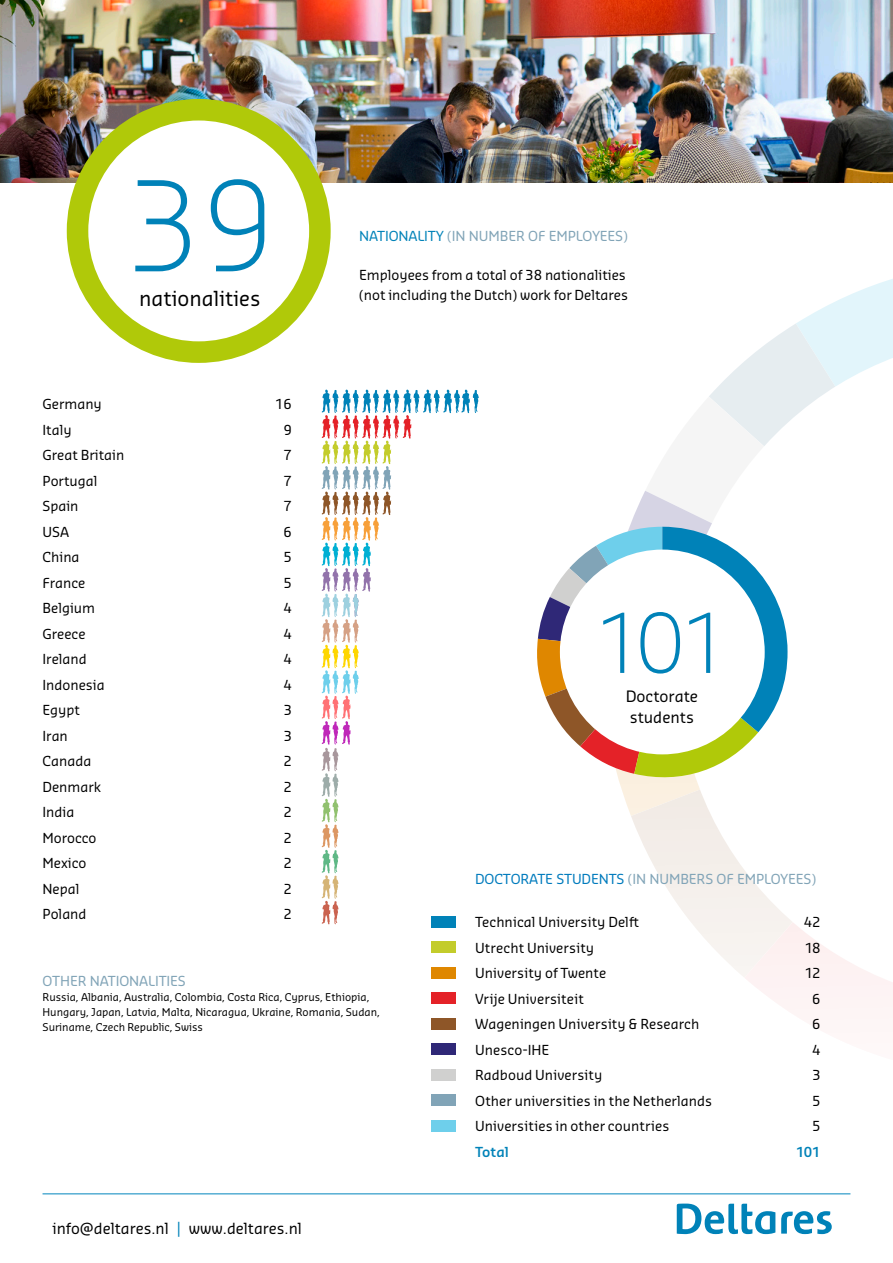
<style>
.page{position:relative;width:893px;height:1263px;background:#fff}
.page>*{position:absolute;margin:0;border:0;box-sizing:border-box;transform-origin:0 0}
.t1{font:300 121.5px "Sansa Pro";color:#0082b8}
.t2{font:300 80.4px "Sansa Pro";color:#0082b8}
.t3{font:20.25px "Sansa Pro";color:#000}
.t4{font:15.3px/21.1px "Sansa Pro";color:#000}
.t5{font:15px "Sansa Pro";color:#000}
.t6{font:13.5px/19.5px "Sansa Pro";color:#000}
.t7{font:13.5px "Sansa Pro";letter-spacing:-.01em;color:#81a4b7}
.t8{font:600 13.5px "Sansa Pro";letter-spacing:-.005em;color:#0082b8}
.t9{font:10.5px/15px "Sansa Pro";color:#000}
.s1{color:#0082b8}
.s2{color:#007bbd}
</style>
<div class="page">
<img style="left:0;top:0;width:893px;height:183px">
<hr style="left:43px;top:1193px;width:807px;height:1px;background:#0085bd">
<svg style="left:797px;top:279px;width:96px;height:44px"></svg>
<svg style="left:777px;top:323px;width:116px;height:13px;background:#e4f4fa"></svg>
<svg style="left:629px;top:491px;width:49px;height:36px;fill:#d6d4e4"></svg>
<svg style="left:631px;top:777px;width:47px;height:127px;fill:#faf0e9"></svg>
<svg style="left:779px;top:1004px;width:114px;height:6px"></svg>
<svg style="left:678px;top:336px;width:215px;height:668px"></svg>
<svg style="left:537px;top:527px;width:250px;height:250px"></svg>
<div style="left:560px;top:550px;width:205px;height:204px;background:#fff;border-radius:50%"></div>
<div style="left:78px;top:110px;width:242px;height:242px;background:#fff;border-radius:50%"></div>
<div style="left:67px;top:99px;width:264px;height:264px;border:22px solid #b0c909;border-radius:50%"></div>
<svg style="left:677px;top:1203px;width:155px;height:31px"></svg>
<div style="left:432px;top:916px;width:24px;height:11px;background:#0082b8"></div>
<div style="left:432px;top:942px;width:24px;height:11px;background:#c3cc2b"></div>
<div style="left:432px;top:967px;width:24px;height:11px;background:#df8700"></div>
<div style="left:432px;top:993px;width:24px;height:11px;background:#e42228"></div>
<div style="left:432px;top:1018px;width:24px;height:11px;background:#8e5628"></div>
<div style="left:432px;top:1044px;width:24px;height:11px;background:#2f2877"></div>
<div style="left:432px;top:1069px;width:24px;height:11px;background:#d0d0cf"></div>
<div style="left:432px;top:1095px;width:24px;height:11px;background:#81a4b7"></div>
<div style="left:432px;top:1120px;width:24px;height:11px;background:#6ecfeb"></div>
<svg style="left:322px;top:389px;width:157px;height:535px"></svg>
<h1 class="t1" style="left:124px;top:146px;width:153px">39</h1>
<h3 class="t3" style="left:139px;top:285px;width:123px">nationalities</h3>
<p class="t7" style="left:359px;top:227px;width:270px"><span class="s1">NATIONALITY</span> (IN NUMBER OF EMPLOYEES)</p>
<p class="t6" style="left:359px;top:265px;width:270px">Employees from a total of 38 nationalities (not including the Dutch) work for Deltares</p>
<p class="t6" style="left:43px;top:394px;width:61px">Germany</p>
<p class="t6" style="left:275px;top:394px;width:18px">16</p>
<p class="t6" style="left:43px;top:419px;width:31px">Italy</p>
<p class="t6" style="left:284px;top:419px;width:10px">9</p>
<p class="t6" style="left:43px;top:445px;width:83px">Great Britain</p>
<p class="t6" style="left:284px;top:445px;width:10px">7</p>
<p class="t6" style="left:43px;top:470px;width:56px">Portugal</p>
<p class="t6" style="left:284px;top:470px;width:10px">7</p>
<p class="t6" style="left:43px;top:496px;width:38px">Spain</p>
<p class="t6" style="left:284px;top:496px;width:10px">7</p>
<p class="t6" style="left:43px;top:521px;width:28px">USA</p>
<p class="t6" style="left:284px;top:521px;width:10px">6</p>
<p class="t6" style="left:43px;top:547px;width:39px">China</p>
<p class="t6" style="left:284px;top:547px;width:10px">5</p>
<p class="t6" style="left:43px;top:572px;width:44px">France</p>
<p class="t6" style="left:284px;top:572px;width:10px">5</p>
<p class="t6" style="left:43px;top:598px;width:54px">Belgium</p>
<p class="t6" style="left:284px;top:598px;width:10px">4</p>
<p class="t6" style="left:43px;top:623px;width:45px">Greece</p>
<p class="t6" style="left:284px;top:623px;width:10px">4</p>
<p class="t6" style="left:43px;top:649px;width:46px">Ireland</p>
<p class="t6" style="left:284px;top:649px;width:10px">4</p>
<p class="t6" style="left:43px;top:674px;width:64px">Indonesia</p>
<p class="t6" style="left:284px;top:674px;width:10px">4</p>
<p class="t6" style="left:43px;top:700px;width:39px">Egypt</p>
<p class="t6" style="left:284px;top:700px;width:10px">3</p>
<p class="t6" style="left:43px;top:725px;width:27px">Iran</p>
<p class="t6" style="left:284px;top:725px;width:10px">3</p>
<p class="t6" style="left:43px;top:751px;width:50px">Canada</p>
<p class="t6" style="left:284px;top:751px;width:10px">2</p>
<p class="t6" style="left:43px;top:776px;width:60px">Denmark</p>
<p class="t6" style="left:284px;top:776px;width:10px">2</p>
<p class="t6" style="left:43px;top:802px;width:33px">India</p>
<p class="t6" style="left:284px;top:802px;width:10px">2</p>
<p class="t6" style="left:43px;top:827px;width:55px">Morocco</p>
<p class="t6" style="left:284px;top:827px;width:10px">2</p>
<p class="t6" style="left:43px;top:853px;width:45px">Mexico</p>
<p class="t6" style="left:284px;top:853px;width:10px">2</p>
<p class="t6" style="left:43px;top:878px;width:38px">Nepal</p>
<p class="t6" style="left:284px;top:878px;width:10px">2</p>
<p class="t6" style="left:43px;top:904px;width:46px">Poland</p>
<p class="t6" style="left:284px;top:904px;width:10px">2</p>
<p class="t7" style="left:43px;top:972px;width:145px">OTHER NATIONALITIES</p>
<p class="t9" style="left:43px;top:989px;width:339px">Russia, Albania, Australia, Colombia, Costa Rica, Cyprus, Ethiopia,<br>Hungary, Japan, Latvia, Malta, Nicaragua, Ukraine, Romania, Sudan,<br>Suriname, Czech Republic, Swiss</p>
<p class="t5" style="left:52px;top:1218px;width:251px">info@deltares.nl <span class="s1">|</span> www.deltares.nl</p>
<h2 class="t2" style="left:594px;top:590px;width:138px">101</h2>
<p class="t4" style="left:626px;top:685px;width:74px">Doctorate students</p>
<p class="t7" style="left:475px;top:870px;width:343px"><span class="s2">DOCTORATE STUDENTS</span> (IN NUMBERS OF EMPLOYEES)</p>
<p class="t6" style="left:475px;top:912px;width:165px">Technical University Delft</p>
<p class="t6" style="left:804px;top:912px;width:18px">42</p>
<p class="t6" style="left:475px;top:938px;width:121px">Utrecht University</p>
<p class="t6" style="left:805px;top:938px;width:17px">18</p>
<p class="t6" style="left:475px;top:963px;width:133px">University of Twente</p>
<p class="t6" style="left:805px;top:963px;width:17px">12</p>
<p class="t6" style="left:475px;top:989px;width:110px">Vrije Universiteit</p>
<p class="t6" style="left:812px;top:989px;width:10px">6</p>
<p class="t6" style="left:475px;top:1014px;width:226px">Wageningen University &amp; Research</p>
<p class="t6" style="left:812px;top:1014px;width:10px">6</p>
<p class="t6" style="left:475px;top:1040px;width:76px">Unesco-IHE</p>
<p class="t6" style="left:812px;top:1040px;width:10px">4</p>
<p class="t6" style="left:475px;top:1065px;width:129px">Radboud University</p>
<p class="t6" style="left:812px;top:1065px;width:10px">3</p>
<p class="t6" style="left:475px;top:1091px;width:239px">Other universities in the Netherlands</p>
<p class="t6" style="left:812px;top:1091px;width:10px">5</p>
<p class="t6" style="left:475px;top:1116px;width:196px">Universities in other countries</p>
<p class="t6" style="left:812px;top:1116px;width:10px">5</p>
<p class="t8" style="left:475px;top:1143px;width:35px">Total</p>
<p class="t8" style="left:796px;top:1143px;width:26px">101</p>
</div>
